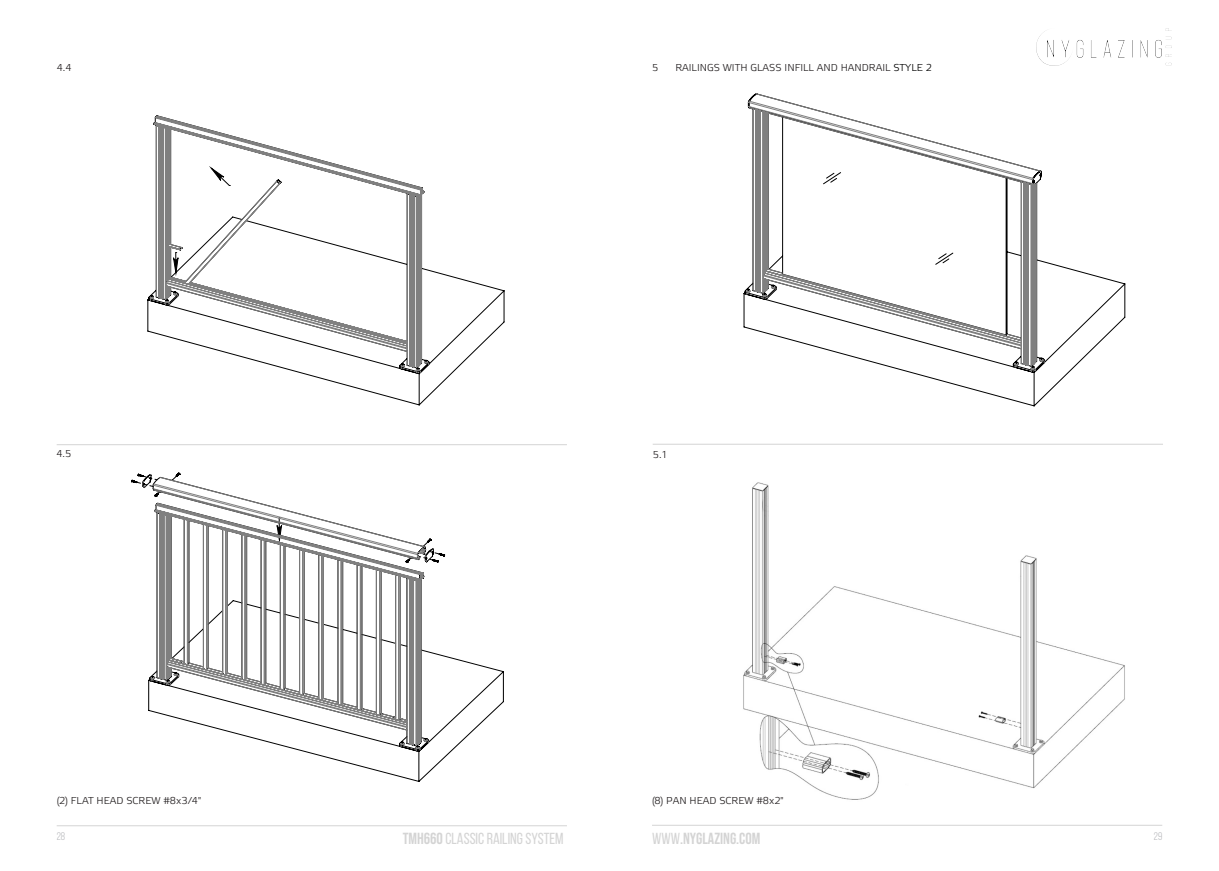
<style>
.page{position:relative;width:1219px;height:871px;background:#fff}
.page>*{position:absolute;margin:0;border:0;box-sizing:border-box;transform-origin:0 0}
.t1{font:16px "Bebas Neue";color:#d4d4d4}
.t2{font:16px "Bebas Neue";color:#d4d4d4}
.t3{font:11px "Bebas Neue";color:#b0b1b5}
.Абзац_24{font:10px "Etelka Light Pro";color:#231f20}
.s1{color:#000}
.s2{font-style:inherit}
</style>
<div class="page">
<hr style="left:652px;top:824px;width:510px;height:1px;background:#d4d4d4">
<hr style="left:57px;top:825px;width:510px;height:1px;background:#d4d4d4">
<hr style="left:57px;top:444px;width:510px;height:1px;background:#d4d4d4">
<hr style="left:653px;top:444px;width:510px;height:1px;background:#d4d4d4">
<svg style="left:147px;top:270px;width:358px;height:135px"></svg>
<svg style="left:150px;top:115px;width:279px;height:258px"></svg>
<svg style="left:131px;top:472px;width:373px;height:310px"></svg>
<svg style="left:142px;top:474px;width:292px;height:277px"></svg>
<svg style="left:743px;top:261px;width:383px;height:145px"></svg>
<svg style="left:746px;top:93px;width:299px;height:279px"></svg>
<img style="left:743px;top:482px;width:382px;height:318px">
<img style="left:1036px;top:29px;width:135px;height:36px">
<p class="Абзац_24" style="left:57px;top:62px;width:16px">4.4</p>
<p class="Абзац_24" style="left:652px;top:62px;width:8px">5</p>
<p class="Абзац_24" style="left:675px;top:62px;width:258px">RAILINGS WITH GLASS INFILL AND HANDRAIL <span class="s1">STYLE 2</span></p>
<p class="Абзац_24" style="left:56px;top:448px;width:16px">4.5</p>
<p class="Абзац_24" style="left:57px;top:794px;width:146px">(2) FLAT HEAD SCREW #8x3/4"</p>
<p class="Абзац_24" style="left:653px;top:449px;width:16px">5.1</p>
<p class="Абзац_24" style="left:652px;top:794px;width:133px">(8) PAN HEAD SCREW #8x2"</p>
<h1 class="t1" style="left:403px;top:829px;width:162px"><span class="s2">TMH660</span> CLASSIC RAILING SYSTEM</h1>
<h1 class="t2" style="left:652px;top:829px;width:110px"><span class="s2">WWW</span>.NYGLAZING.COM</h1>
<p class="t3" style="left:57px;top:830px;width:10px">28</p>
<p class="t3" style="left:1154px;top:830px;width:10px">29</p>
</div>
